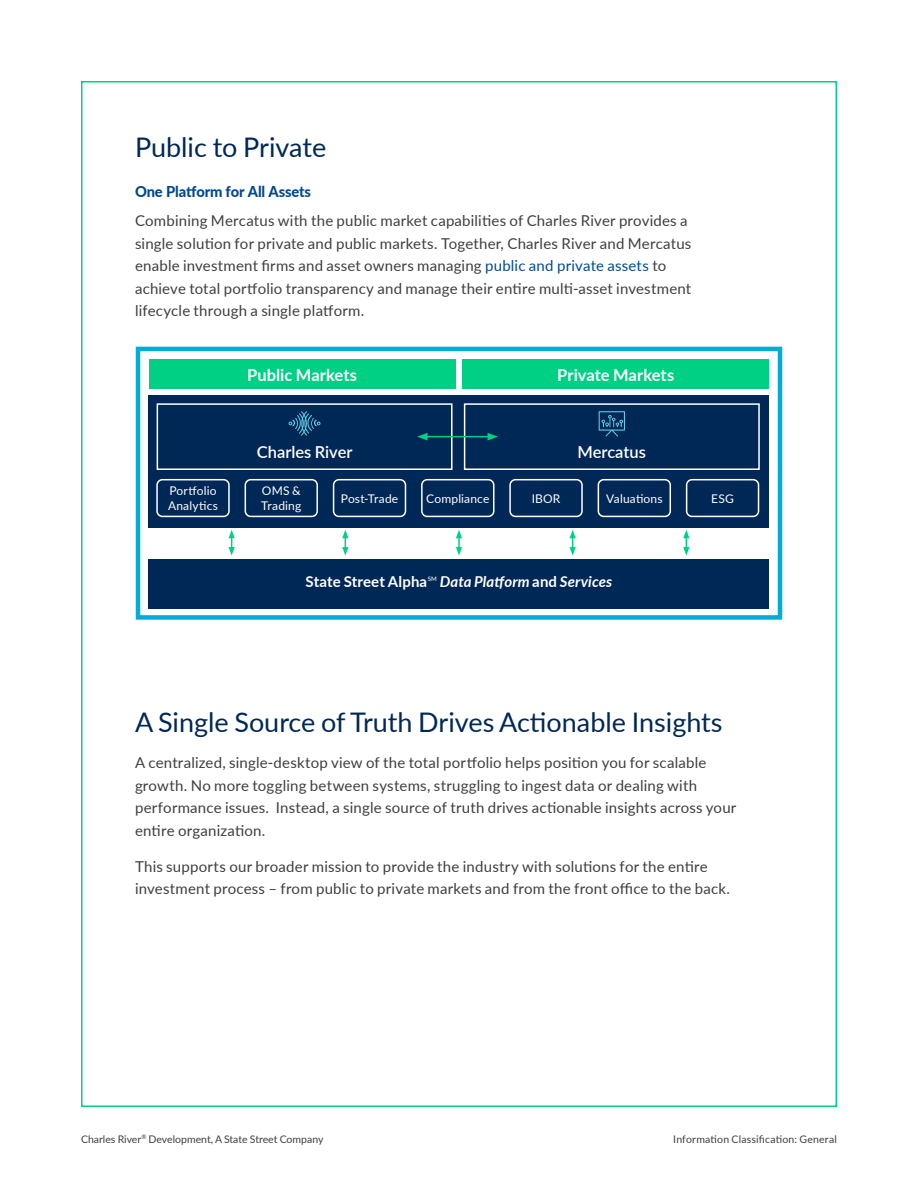
<style>
.page{position:relative;width:918px;height:1188px;background:#fff}
.page>*{position:absolute;margin:0;border:0;box-sizing:border-box;transform-origin:0 0}
.Subheadline{font:27px "Lato";color:#002856}
.Body_Copy{font:700 16.5px "Lato";letter-spacing:.005em;color:#fff}
.Company_Name{font:600 16.5px "Lato";color:#fff}
.Body_Copy-2{font:15px/22.5px "Lato";letter-spacing:.015em;color:#3f3e3f}
.Sub_Paragraph_Header{font:800 15px "Lato";letter-spacing:-.01em;color:#004990}
.Body_Copy-3{font:italic 700 15px "Lato";letter-spacing:.005em;color:#fff}
.Body_Copy-4{font:700 15px "Lato";letter-spacing:.005em;color:#fff}
.Body_Copy-5{font:12px/15px "Lato";letter-spacing:.015em;color:#fff}
.t1{font:10.5px "Lato";color:#3f3e3f}
.t2{font:10.5px "Lato";letter-spacing:.02em;color:#3f3e3f}
.Body_Copy-6{font:500 6.15px "Lato";color:#fff}
.s1{color:#004990}
.s2{font-style:normal}
</style>
<div class="page">
<svg style="left:135px;top:346px;width:648px;height:274px"></svg>
<div style="left:149px;top:395px;width:620px;height:133px;background:#002856"></div>
<div style="left:149px;top:559px;width:620px;height:49px;background:#002856"></div>
<div style="left:157px;top:403px;width:296px;height:67px;border:2px solid #fff"></div>
<svg style="left:289px;top:411px;width:32px;height:25px"></svg>
<div style="left:464px;top:403px;width:296px;height:67px;border:2px solid #fff"></div>
<svg style="left:599px;top:411px;width:26px;height:26px"></svg>
<hr style="left:425px;top:436px;width:65px;height:1px;background:#00d084">
<svg style="left:417px;top:433px;width:11px;height:7px"></svg>
<svg style="left:487px;top:433px;width:11px;height:7px"></svg>
<svg style="left:229px;top:530px;width:6px;height:26px"></svg>
<svg style="left:342px;top:530px;width:6px;height:26px"></svg>
<svg style="left:456px;top:530px;width:6px;height:26px"></svg>
<svg style="left:570px;top:530px;width:6px;height:26px"></svg>
<svg style="left:683px;top:530px;width:6px;height:26px"></svg>
<div style="left:149px;top:359px;width:306px;height:30px;background:#00d084"></div>
<div style="left:463px;top:359px;width:306px;height:30px;background:#00d084"></div>
<div style="left:156px;top:479px;width:74px;height:38px;border:2px solid #fff;border-radius:5px"></div>
<div style="left:421px;top:479px;width:74px;height:38px;border:2px solid #fff;border-radius:5px"></div>
<div style="left:245px;top:479px;width:73px;height:38px;border:2px solid #fff;border-radius:5px"></div>
<div style="left:509px;top:479px;width:74px;height:38px;border:2px solid #fff;border-radius:5px"></div>
<div style="left:333px;top:479px;width:73px;height:38px;border:2px solid #fff;border-radius:5px"></div>
<div style="left:598px;top:479px;width:73px;height:38px;border:2px solid #fff;border-radius:5px"></div>
<div style="left:686px;top:479px;width:73px;height:38px;border:2px solid #fff;border-radius:5px"></div>
<p class="Subheadline" style="left:135px;top:128px;width:193px">Public to Private</p>
<p class="Sub_Paragraph_Header" style="left:135px;top:180px;width:178px">One Platform for All Assets</p>
<p class="Body_Copy-2" style="left:135px;top:209px;width:558px">Combining Mercatus with the public market capabilities of Charles River provides a single solution for private and public markets. Together, Charles River and Mercatus enable investment firms and asset owners managing <span class="s1">public and private assets</span> to achieve total portfolio transparency and manage their entire multi-asset investment lifecycle through a single platform.</p>
<p class="Body_Copy" style="left:247px;top:363px;width:111px">Public Markets</p>
<p class="Body_Copy" style="left:557px;top:363px;width:119px">Private Markets</p>
<p class="Company_Name" style="left:257px;top:440px;width:97px">Charles River</p>
<p class="Company_Name" style="left:578px;top:440px;width:70px">Mercatus</p>
<p class="Body_Copy-5" style="left:168px;top:483px;width:51px">Portfolio<br>Analytics</p>
<p class="Body_Copy-5" style="left:426px;top:491px;width:65px">Compliance</p>
<p class="Body_Copy-5" style="left:261px;top:483px;width:42px">OMS &amp;<br>Trading</p>
<p class="Body_Copy-5" style="left:341px;top:491px;width:59px">Post-Trade</p>
<p class="Body_Copy-5" style="left:532px;top:491px;width:30px">IBOR</p>
<p class="Body_Copy-5" style="left:606px;top:491px;width:58px">Valuations</p>
<p class="Body_Copy-5" style="left:711px;top:491px;width:24px">ESG</p>
<p class="Body_Copy-4" style="left:306px;top:571px;width:123px">State Street Alpha</p>
<p class="Body_Copy-6" style="left:428px;top:574px;width:11px">SM</p>
<p class="Body_Copy-3" style="left:440px;top:571px;width:174px">Data Platform <span class="s2">and</span> Services</p>
<p class="Subheadline" style="left:135px;top:703px;width:589px">A Single Source of Truth Drives Actionable Insights</p>
<p class="Body_Copy-2" style="left:135px;top:751px;width:603px">A centralized, single-desktop view of the total portfolio helps position you for scalable growth. No more toggling between systems, struggling to ingest data or dealing with performance issues. Instead, a single source of truth drives actionable insights across your entire organization.</p>
<p class="Body_Copy-2" style="left:135px;top:854px;width:596px">This supports our broader mission to provide the industry with solutions for the entire investment process – from public to private markets and from the front office to the back.</p>
<p class="t1" style="left:81px;top:1132px;width:244px">Charles River<sup>®</sup> Development, A State Street Company</p>
<p class="t2" style="left:673px;top:1132px;width:165px">Information Classification: General</p>
</div>
